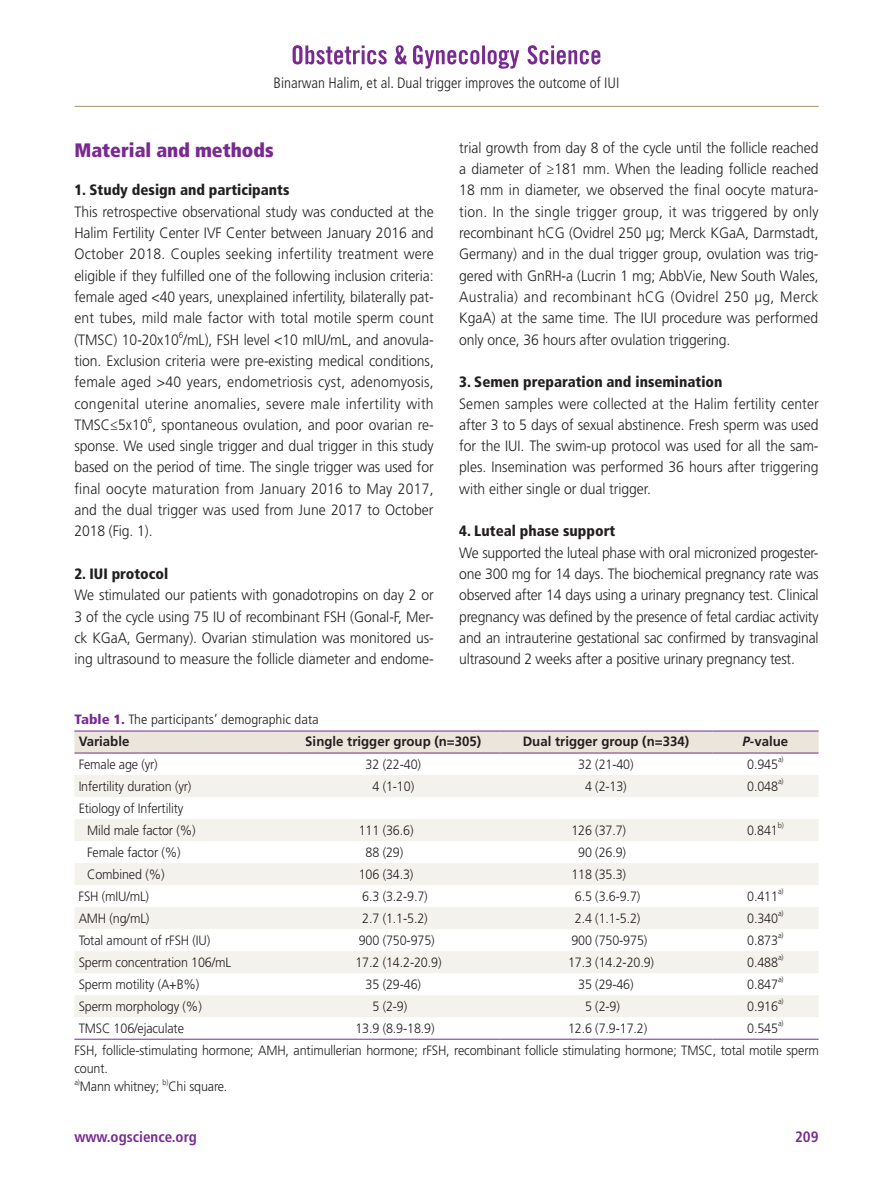
<style>
.page{position:relative;width:893px;height:1191px;background:#fff}
.page>*{position:absolute;margin:0;border:0;box-sizing:border-box;transform-origin:0 0}
.t1{font:900 condensed 19.5px "Frutiger LT Std";color:#792a91}
.t2{font:300 15px/21.3px "Frutiger LT Std";letter-spacing:-.005em;color:#231f20;text-align:justify;scale:.93 1}
.t3{font:900 condensed 15px "Frutiger LT Std";color:#231f20}
.t4{font:300 condensed 15px "Frutiger LT Std";color:#231f20}
.t5{font:700 condensed 15px "Frutiger LT Std";color:#792a91}
.t6{font:300 13.5px/22px "Frutiger LT Std";letter-spacing:-.01em;color:#231f20;scale:.93 1}
.t7{font:700 13.5px "Frutiger LT Std";color:#231f20}
.t8{font:300 condensed 13.5px/22.4px "Frutiger LT Std";color:#231f20;scale:1.1 1}
.t9{font:300 8.7px "Frutiger LT Std";color:#231f20;scale:.93 1}
.t10{font:300 7.8px "Frutiger LT Std";color:#231f20;scale:.93 1}
.s1{font-weight:900;color:#792a91}
.s2{font-weight:700;font-stretch:normal}
.s3{font-style:italic}
</style>
<div class="page">
<hr style="left:74px;top:106px;width:745px;height:1px;background:#ad9676">
<svg style="left:527px;top:45px;width:73px;height:19px"></svg>
<svg style="left:413px;top:45px;width:106px;height:24px"></svg>
<svg style="left:293px;top:45px;width:114px;height:19px"></svg>
<div style="left:74px;top:731px;width:745px;height:21px;background:#ebe6db"></div>
<svg style="left:74px;top:775px;width:745px;height:242px;fill:#f4f2ed"></svg>
<hr style="left:74px;top:730px;width:213px;height:1px;background:#792a91">
<hr style="left:287px;top:730px;width:213px;height:1px;background:#792a91">
<hr style="left:500px;top:730px;width:212px;height:1px;background:#792a91">
<hr style="left:712px;top:730px;width:107px;height:1px;background:#792a91">
<hr style="left:74px;top:752px;width:213px;height:1px;background:#792a91">
<hr style="left:287px;top:752px;width:213px;height:1px;background:#792a91">
<hr style="left:500px;top:752px;width:212px;height:1px;background:#792a91">
<hr style="left:712px;top:752px;width:107px;height:1px;background:#792a91">
<hr style="left:74px;top:1039px;width:213px;height:1px;background:#792a91">
<hr style="left:287px;top:1039px;width:213px;height:1px;background:#792a91">
<hr style="left:500px;top:1039px;width:212px;height:1px;background:#792a91">
<hr style="left:712px;top:1039px;width:107px;height:1px;background:#792a91">
<p class="t4" style="left:274px;top:74px;width:347px">Binarwan Halim, et al. Dual trigger improves the outcome of IUI</p>
<h1 class="t1" style="left:74px;top:138px;width:201px">Material and methods</h1>
<p class="t3" style="left:74px;top:181px;width:217px">1. Study design and participants</p>
<p class="t2" style="left:74px;top:201px;width:388px">This retrospective observational study was conducted at the Halim Fertility Center IVF Center between January 2016 and October 2018. Couples seeking infertility treatment were eligible if they fulfilled one of the following inclusion criteria: female aged &lt;40 years, unexplained infertility, bilaterally pat&shy;ent tubes, mild male factor with total motile sperm count (TMSC) 10-20x10 /mL), FSH level &lt;10 mIU/mL, and anovula-</p>
<p class="t9" style="left:179px;top:329px;width:6px">6</p>
<p class="t2" style="left:74px;top:350px;width:388px">tion. Exclusion criteria were pre-existing medical conditions, female aged &gt;40 years, endometriosis cyst, adenomyosis, congenital uterine anomalies, severe male infertility with TMSC≤5x10 , spontaneous ovulation, and poor ovarian re-</p>
<p class="t9" style="left:148px;top:415px;width:6px">6</p>
<p class="t2" style="left:74px;top:435px;width:388px">sponse. We used single trigger and dual trigger in this study based on the period of time. The single trigger was used for final oocyte maturation from January 2016 to May 2017, and the dual trigger was used from June 2017 to October 2018 (Fig. 1).</p>
<p class="t3" style="left:74px;top:565px;width:95px">2. IUI protocol</p>
<p class="t2" style="left:74px;top:584px;width:388px">We stimulated our patients with gonadotropins on day 2 or 3 of the cycle using 75 IU of recombinant FSH (Gonal-F, Mer&shy;ck KGaA, Germany). Ovarian stimulation was monitored us&shy;ing ultrasound to measure the follicle diameter and endome-</p>
<p class="t2" style="left:459px;top:137px;width:388px">trial growth from day 8 of the cycle until the follicle reached a diameter of ≥181 mm. When the leading follicle reached 18 mm in diameter, we observed the final oocyte matura&shy;tion. In the single trigger group, it was triggered by only recombinant hCG (Ovidrel 250 μg; Merck KGaA, Darmstadt, Germany) and in the dual trigger group, ovulation was trig&shy;gered with GnRH-a (Lucrin 1 mg; AbbVie, New South Wales, Australia) and recombinant hCG (Ovidrel 250 μg, Merck KgaA) at the same time. The IUI procedure was performed only once, 36 hours after ovulation triggering.</p>
<p class="t3" style="left:459px;top:373px;width:265px">3. Semen preparation and insemination</p>
<p class="t2" style="left:459px;top:393px;width:388px">Semen samples were collected at the Halim fertility center after 3 to 5 days of sexual abstinence. Fresh sperm was used for the IUI. The swim-up protocol was used for all the sam&shy;ples. Insemination was performed 36 hours after triggering with either single or dual trigger.</p>
<p class="t3" style="left:459px;top:522px;width:158px">4. Luteal phase support</p>
<p class="t2" style="left:459px;top:542px;width:388px">We supported the luteal phase with oral micronized progester&shy;one 300 mg for 14 days. The biochemical pregnancy rate was observed after 14 days using a urinary pregnancy test. Clinical pregnancy was defined by the presence of fetal cardiac activity and an intrauterine gestational sac confirmed by transvaginal ultrasound 2 weeks after a positive urinary pregnancy test.</p>
<p class="t8" style="left:79px;top:708px;width:220px;text-indent:-4px"><span class="s1">Table 1.</span> The participants’ demographic data<br><span class="s2">Variable</span></p>
<p class="t7" style="left:305px;top:734px;width:178px">Single trigger group (n=305)</p>
<p class="t7" style="left:523px;top:734px;width:168px">Dual trigger group (n=334)</p>
<p class="t7" style="left:743px;top:734px;width:47px"><span class="s3">P</span>-value</p>
<p class="t6" style="left:79px;top:753px;width:87px">Female age (yr)</p>
<p class="t6" style="left:366px;top:753px;width:61px">32 (22-40)</p>
<p class="t6" style="left:578px;top:753px;width:61px">32 (21-40)</p>
<p class="t6" style="left:747px;top:753px;width:35px">0.945</p>
<p class="t10" style="left:778px;top:755px;width:8px">a)</p>
<p class="t6" style="left:79px;top:775px;width:123px">Infertility duration (yr)</p>
<p class="t6" style="left:372px;top:775px;width:46px">4 (1-10)</p>
<p class="t6" style="left:585px;top:775px;width:46px">4 (2-13)</p>
<p class="t6" style="left:747px;top:775px;width:35px">0.048</p>
<p class="t10" style="left:778px;top:777px;width:8px">a)</p>
<p class="t6" style="left:87px;top:797px;width:118px;text-indent:-8px">Etiology of Infertility<br>Mild male factor (%)</p>
<p class="t6" style="left:359px;top:819px;width:60px">111 (36.6)</p>
<p class="t6" style="left:571px;top:819px;width:60px">126 (37.7)</p>
<p class="t6" style="left:747px;top:819px;width:35px">0.841</p>
<p class="t10" style="left:778px;top:821px;width:8px">b)</p>
<p class="t6" style="left:87px;top:841px;width:102px">Female factor (%)</p>
<p class="t6" style="left:366px;top:841px;width:42px">88 (29)</p>
<p class="t6" style="left:578px;top:841px;width:53px">90 (26.9)</p>
<p class="t6" style="left:87px;top:863px;width:85px">Combined (%)</p>
<p class="t6" style="left:359px;top:863px;width:60px">106 (34.3)</p>
<p class="t6" style="left:571px;top:863px;width:60px">118 (35.3)</p>
<p class="t6" style="left:79px;top:885px;width:77px">FSH (mIU/mL)</p>
<p class="t6" style="left:362px;top:885px;width:72px">6.3 (3.2-9.7)</p>
<p class="t6" style="left:575px;top:885px;width:72px">6.5 (3.6-9.7)</p>
<p class="t6" style="left:747px;top:885px;width:35px">0.411</p>
<p class="t10" style="left:778px;top:887px;width:8px">a)</p>
<p class="t6" style="left:79px;top:907px;width:77px">AMH (ng/mL)</p>
<p class="t6" style="left:362px;top:907px;width:72px">2.7 (1.1-5.2)</p>
<p class="t6" style="left:575px;top:907px;width:72px">2.4 (1.1-5.2)</p>
<p class="t6" style="left:747px;top:907px;width:35px">0.340</p>
<p class="t10" style="left:778px;top:909px;width:8px">a)</p>
<p class="t6" style="left:79px;top:929px;width:143px">Total amount of rFSH (IU)</p>
<p class="t6" style="left:359px;top:929px;width:83px">900 (750-975)</p>
<p class="t6" style="left:571px;top:929px;width:83px">900 (750-975)</p>
<p class="t6" style="left:747px;top:929px;width:35px">0.873</p>
<p class="t10" style="left:778px;top:931px;width:8px">a)</p>
<p class="t6" style="left:79px;top:951px;width:165px">Sperm concentration 106/mL</p>
<p class="t6" style="left:355px;top:951px;width:94px">17.2 (14.2-20.9)</p>
<p class="t6" style="left:568px;top:951px;width:94px">17.3 (14.2-20.9)</p>
<p class="t6" style="left:747px;top:951px;width:35px">0.488</p>
<p class="t10" style="left:778px;top:953px;width:8px">a)</p>
<p class="t6" style="left:79px;top:973px;width:131px">Sperm motility (A+B%)</p>
<p class="t6" style="left:366px;top:973px;width:61px">35 (29-46)</p>
<p class="t6" style="left:578px;top:973px;width:61px">35 (29-46)</p>
<p class="t6" style="left:747px;top:973px;width:35px">0.847</p>
<p class="t10" style="left:778px;top:975px;width:8px">a)</p>
<p class="t6" style="left:79px;top:995px;width:134px">Sperm morphology (%)</p>
<p class="t6" style="left:372px;top:995px;width:39px">5 (2-9)</p>
<p class="t6" style="left:585px;top:995px;width:39px">5 (2-9)</p>
<p class="t6" style="left:747px;top:995px;width:35px">0.916</p>
<p class="t10" style="left:778px;top:997px;width:8px">a)</p>
<p class="t6" style="left:79px;top:1017px;width:115px">TMSC 106/ejaculate</p>
<p class="t6" style="left:355px;top:1017px;width:87px">13.9 (8.9-18.9)</p>
<p class="t6" style="left:568px;top:1017px;width:87px">12.6 (7.9-17.2)</p>
<p class="t6" style="left:747px;top:1017px;width:35px">0.545</p>
<p class="t10" style="left:778px;top:1019px;width:8px">a)</p>
<p class="t6" style="left:74px;top:1041px;width:802px;line-height:18px">FSH, follicle-stimulating hormone; AMH, antimullerian hormone; rFSH, recombinant follicle stimulating hormone; TMSC, total motile sperm count.</p>
<p class="t10" style="left:74px;top:1077px;width:8px">a)</p>
<p class="t6" style="left:80px;top:1075px;width:87px">Mann whitney;</p>
<p class="t10" style="left:162px;top:1077px;width:8px">b)</p>
<p class="t6" style="left:168px;top:1075px;width:65px">Chi square.</p>
<p class="t5" style="left:74px;top:1128px;width:124px">www.ogscience.org</p>
<p class="t5" style="left:795px;top:1128px;width:25px">209</p>
</div>
